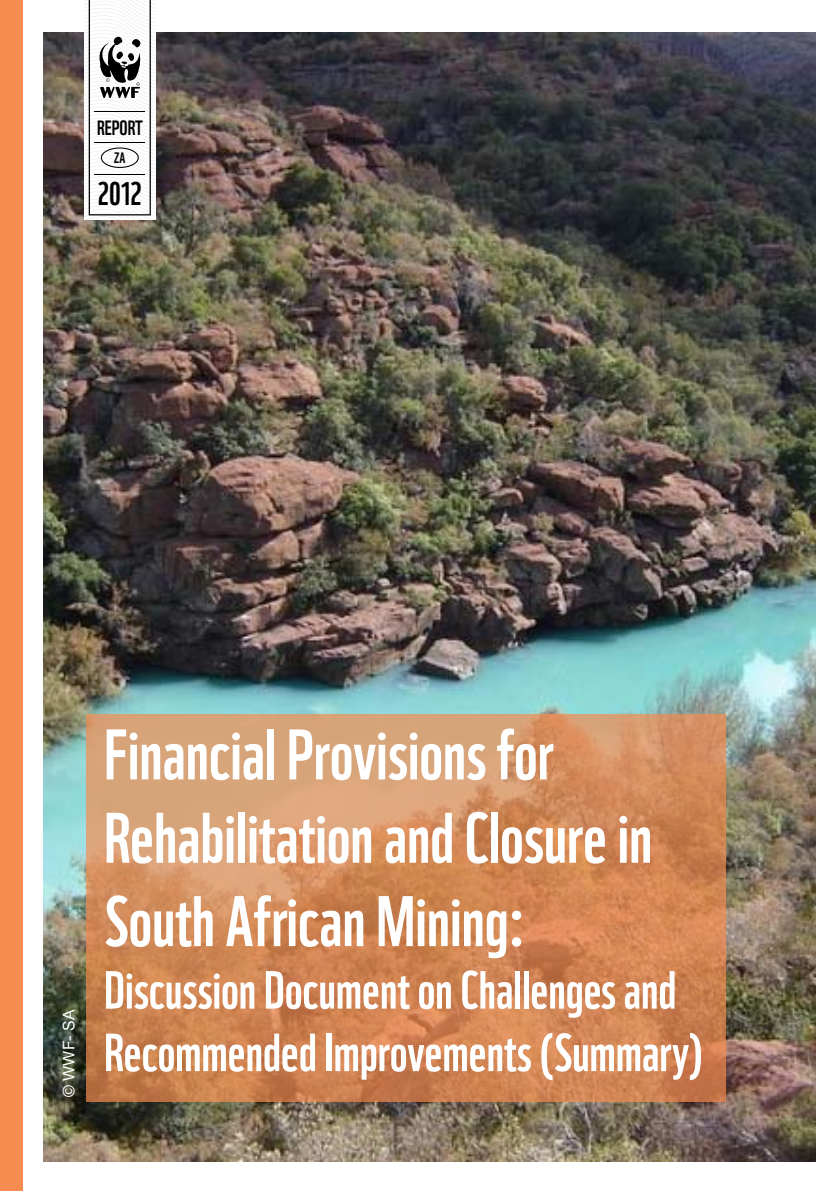
<style>
.page{position:relative;width:840px;height:1191px;background:#fff}
.page>*{position:absolute;margin:0;border:0;box-sizing:border-box;transform-origin:0 0}
.t1{font:69.4px/83.4px "WWF";color:#fff}
.t2{font:52px/62.4px "WWF";color:#fff}
.t3{font:31.8px "WWF";color:#000}
.t4{font:20.2px "WWF";letter-spacing:.07em;color:#000}
.t5{font:16px "Arial";color:#fff}
.t6{font:14.8px "WWF";color:#000}
</style>
<div class="page">
<img style="left:43px;top:32px;width:771px;height:1129px">
<svg style="left:86px;top:714px;width:639px;height:387px;background:#d28c5d"></svg>
<div style="left:0;top:0;width:22px;height:1191px;background:#f68c50"></div>
<svg style="left:84px;top:0;width:71px;height:220px"></svg>
<div style="left:101px;top:147px;width:38px;height:21px;border:1px solid #000;border-radius:50%"></div>
<hr style="left:95px;top:143px;width:50px;height:1px;background:#000">
<hr style="left:95px;top:111px;width:50px;height:1px;background:#000">
<p class="t4" style="left:97px;top:112px;width:47px">report</p>
<p class="t6" style="left:114px;top:146px;width:13px">ZA</p>
<p class="t3" style="left:97px;top:169px;width:46px">2012</p>
<p class="t5" style="left:58px;top:1097px;width:89px;rotate:-90deg">© WWF- SA</p>
<p class="t1" style="left:104px;top:706px;width:549px">Financial Provisions for<br>Rehabilitation and Closure in<br>South African Mining:</p>
<p class="t2" style="left:104px;top:953px;width:600px">Discussion Document on Challenges and<br>Recommended Improvements (Summary)</p>
</div>
